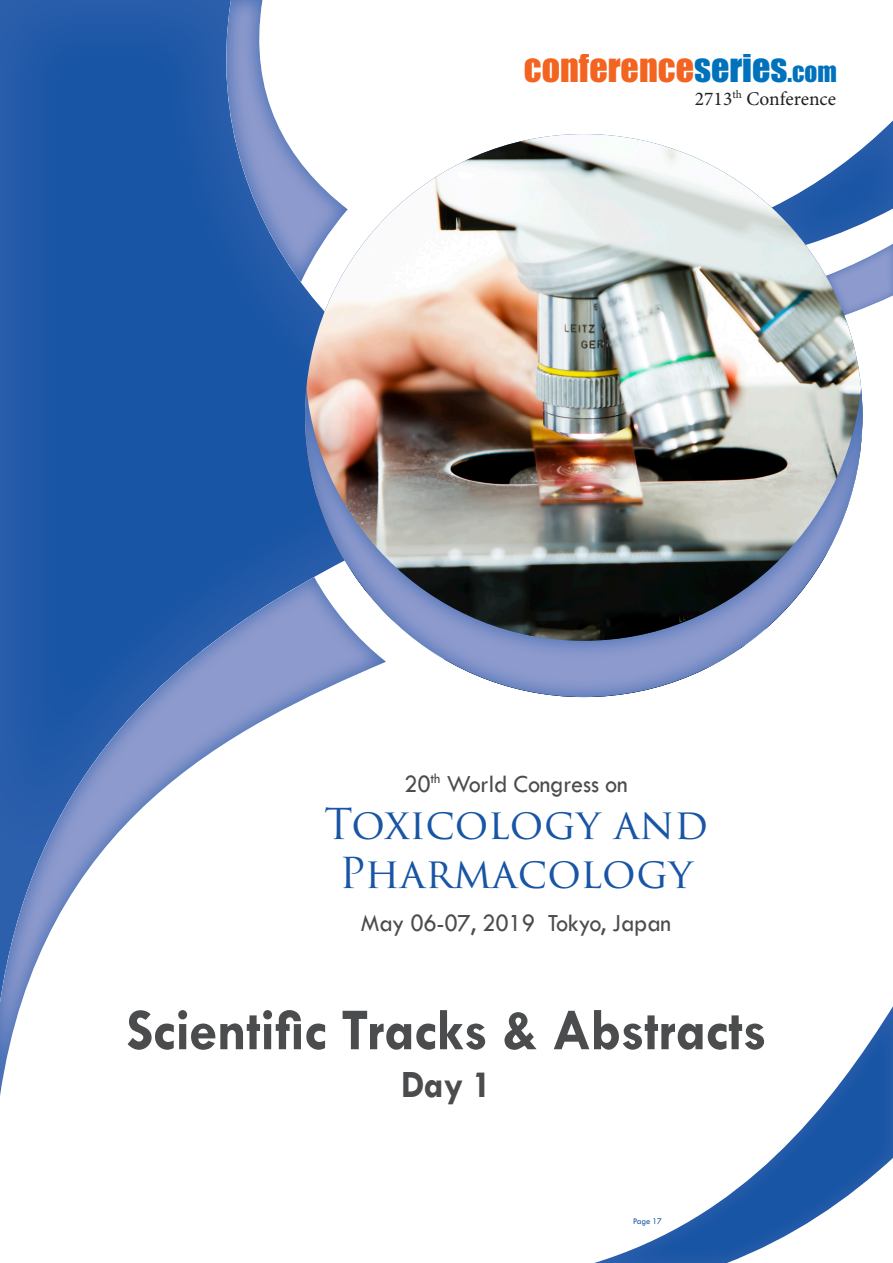
<style>
.page{position:relative;width:893px;height:1263px;background:#fff}
.page>*{position:absolute;margin:0;border:0;box-sizing:border-box;transform-origin:0 0}
.t1{font:700 60px "Tw Cen";letter-spacing:-.01em;color:#4b4c4d;scale:.95 1}
.t2{font:41.55px/49.3px "Trajan Pro 3";color:#1855a5;text-align:center}
.t3{font:700 39px "Tw Cen";color:#4b4c4d;scale:.95 1}
.t4{font:36px "Impact";color:#f36421}
.t5{font:25.5px "Tw Cen";letter-spacing:-.01em;color:#4b4c4d;scale:.95 1}
.t6{font:19.5px "Minion Pro";color:#231f20}
.t7{font:9px "Tw Cen";letter-spacing:-.02em;color:#1855a5;scale:.95 1}
.s1{color:#0072bc}
.s2{font-size:25.2px;color:#0072bc}
</style>
<div class="page">
<div style="left:589px;top:1003px;width:304px;height:260px;background:#3463af;opacity:.75"></div>
<div style="left:0;top:0;width:559px;height:1004px;background:#3463af;opacity:.75"></div>
<div style="left:0;top:577px;width:387px;height:522px;background:#3463af;opacity:.75"></div>
<div style="left:225px;top:0;width:124px;height:284px;background:#3463af;opacity:.75"></div>
<svg style="left:862px;top:120px;width:31px;height:104px"></svg>
<div style="left:823px;top:242px;width:70px;height:75px;background:#3463af;opacity:.75"></div>
<img style="left:305px;top:134px;width:557px;height:252px">
<div style="left:303px;top:386px;width:561px;height:314px;background:#3463af;opacity:.75"></div>
<h3 class="t4" style="left:524px;top:40px;width:314px">CONFERENCE<span class="s1">SERIES</span><span class="s2">.COM</span></h3>
<p class="t6" style="left:695px;top:85px;width:143px">2713<sup>th</sup> Conference</p>
<p class="t5" style="left:404px;top:768px;width:237px">20<sup>th</sup> World Congress on</p>
<h2 class="t2" style="left:324px;top:801px;width:385px">Toxicology and<br>Pharmacology</h2>
<p class="t5" style="left:361px;top:908px;width:328px">May 06-07, 2019 Tokyo, Japan</p>
<p class="t1" style="left:126px;top:994px;width:676px">Scientific Tracks &amp; Abstracts</p>
<p class="t3" style="left:401px;top:1062px;width:97px">Day 1</p>
<p class="t7" style="left:633px;top:1215px;width:32px">Page 17</p>
</div>
